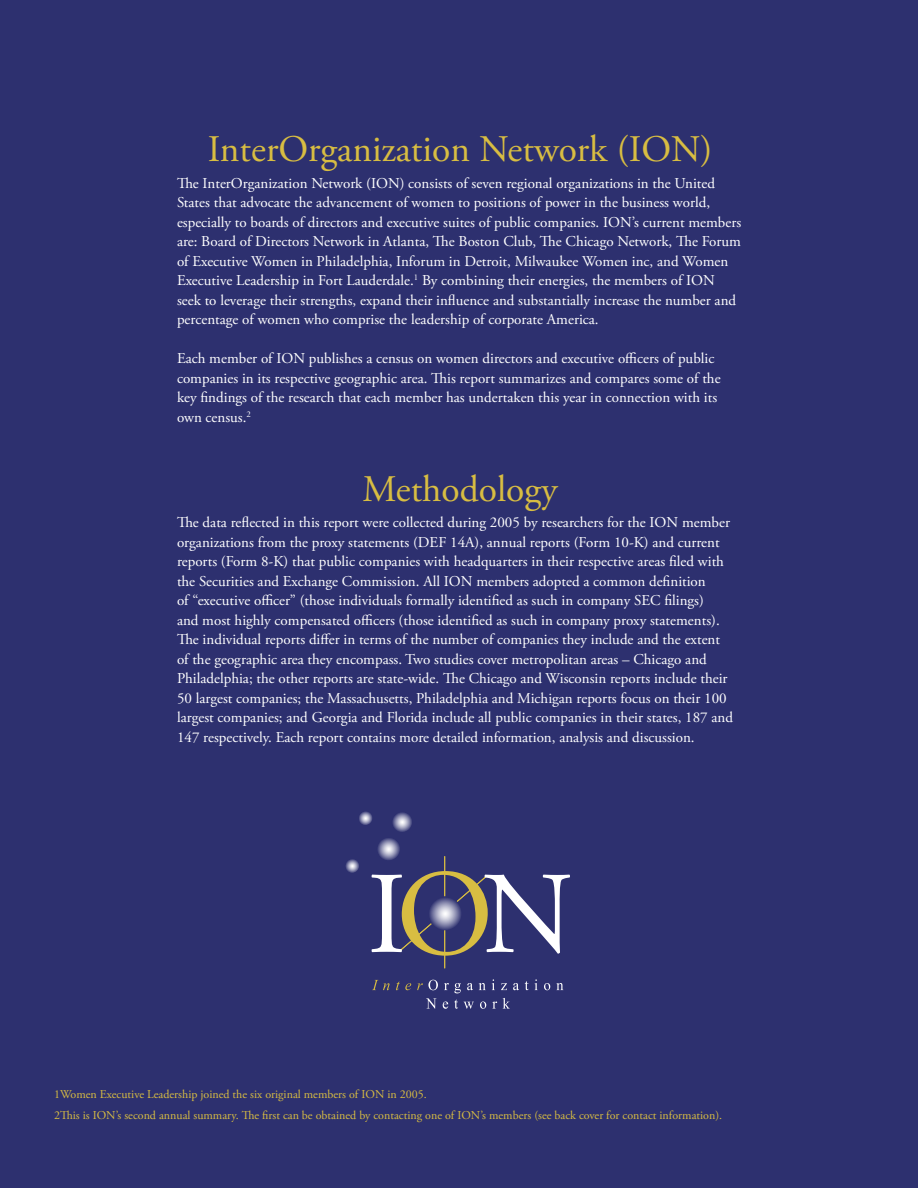
<style>
.page{position:relative;width:918px;height:1188px;background:#2d306f}
.page>*{position:absolute;margin:0;border:0;box-sizing:border-box;transform-origin:0 0}
.t1{font:37.5px "Adobe Garamond Pro";color:#d8bd42}
.t2{font:15px/19.5px "Adobe Garamond Pro";color:#fff}
.footnote{font:12px "Adobe Garamond Pro";color:#d8bd42}
</style>
<div class="page">
<hr style="left:444px;top:856px;width:1px;height:112px;background:#d8bd42">
<svg style="left:371px;top:871px;width:199px;height:85px"></svg>
<svg style="left:372px;top:980px;width:18px;height:10px"></svg>
<svg style="left:396px;top:981px;width:15px;height:9px"></svg>
<svg style="left:417px;top:980px;width:21px;height:10px"></svg>
<svg style="left:444px;top:983px;width:17px;height:10px"></svg>
<svg style="left:467px;top:983px;width:6px;height:7px"></svg>
<svg style="left:479px;top:983px;width:7px;height:7px"></svg>
<svg style="left:492px;top:979px;width:3px;height:11px"></svg>
<svg style="left:501px;top:983px;width:6px;height:7px"></svg>
<svg style="left:513px;top:983px;width:6px;height:7px"></svg>
<svg style="left:525px;top:979px;width:13px;height:11px"></svg>
<svg style="left:544px;top:983px;width:6px;height:7px"></svg>
<svg style="left:556px;top:983px;width:7px;height:7px"></svg>
<svg style="left:426px;top:998px;width:11px;height:11px"></svg>
<svg style="left:443px;top:1002px;width:5px;height:7px"></svg>
<svg style="left:454px;top:999px;width:4px;height:10px"></svg>
<svg style="left:464px;top:1002px;width:10px;height:7px"></svg>
<svg style="left:480px;top:1002px;width:6px;height:7px"></svg>
<svg style="left:492px;top:1002px;width:5px;height:7px"></svg>
<svg style="left:503px;top:998px;width:7px;height:11px"></svg>
<svg style="left:428px;top:896px;width:34px;height:34px"></svg>
<svg style="left:345px;top:858px;width:14px;height:15px"></svg>
<svg style="left:358px;top:810px;width:15px;height:15px"></svg>
<svg style="left:376px;top:837px;width:24px;height:24px"></svg>
<svg style="left:391px;top:811px;width:21px;height:21px"></svg>
<p class="t1" style="left:208px;top:127px;width:506px">InterOrganization Network (ION)</p>
<p class="t2" style="left:177px;top:174px;width:566px">The InterOrganization Network (ION) consists of seven regional organizations in the United States that advocate the advancement of women to positions of power in the business world, especially to boards of directors and executive suites of public companies. ION’s current members are: Board of Directors Network in Atlanta, The Boston Club, The Chicago Network, The Forum of Executive Women in Philadelphia, Inforum in Detroit, Milwaukee Women inc, and Women Executive Leadership in Fort Lauderdale.<sup>1</sup> By combining their energies, the members of ION seek to leverage their strengths, expand their influence and substantially increase the number and percentage of women who comprise the leadership of corporate America.</p>
<p class="t2" style="left:177px;top:349px;width:545px">Each member of ION publishes a census on women directors and executive officers of public companies in its respective geographic area. This report summarizes and compares some of the key findings of the research that each member has undertaken this year in connection with its own census.<sup>2</sup></p>
<p class="t1" style="left:363px;top:467px;width:197px">Methodology</p>
<p class="t2" style="left:177px;top:513px;width:558px">The data reflected in this report were collected during 2005 by researchers for the ION member organizations from the proxy statements (DEF 14A), annual reports (Form 10-K) and current reports (Form 8-K) that public companies with headquarters in their respective areas filed with the Securities and Exchange Commission. All ION members adopted a common definition<br>of “executive officer” (those individuals formally identified as such in company SEC filings)<br>and most highly compensated officers (those identified as such in company proxy statements).<br>The individual reports differ in terms of the number of companies they include and the extent of the geographic area they encompass. Two studies cover metropolitan areas – Chicago and Philadelphia; the other reports are state-wide. The Chicago and Wisconsin reports include their 50 largest companies; the Massachusetts, Philadelphia and Michigan reports focus on their 100 largest companies; and Georgia and Florida include all public companies in their states, 187 and 147 respectively. Each report contains more detailed information, analysis and discussion.</p>
<p class="footnote" style="left:54px;top:1087px;width:374px">1Women Executive Leadership joined the six original members of ION in 2005.</p>
<p class="footnote" style="left:54px;top:1108px;width:670px">2This is ION’s second annual summary. The first can be obtained by contacting one of ION’s members (see back cover for contact information).</p>
</div>
